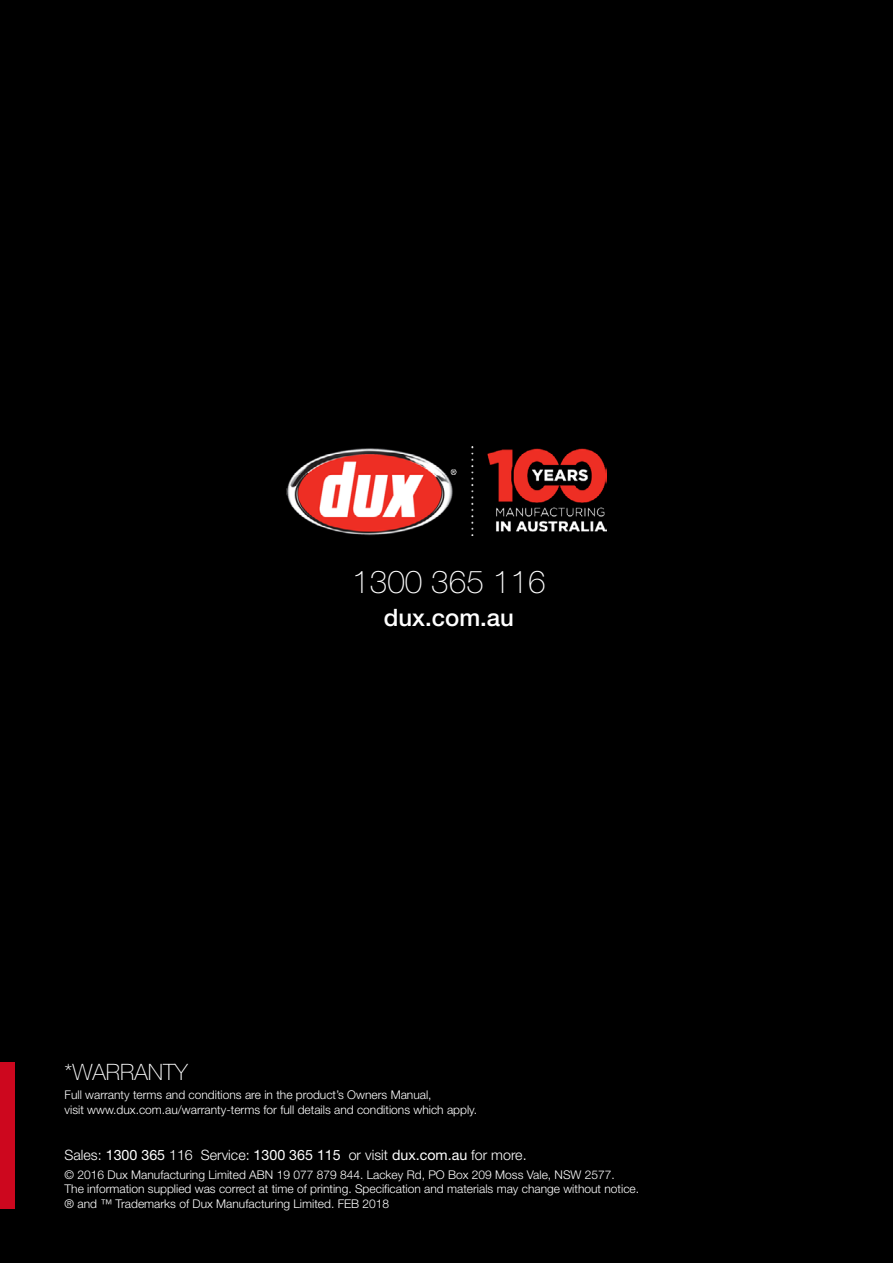
<style>
.page{position:relative;width:893px;height:1263px;background:#000}
.page>*{position:absolute;margin:0;border:0;box-sizing:border-box;transform-origin:0 0}
.t1{font:100 31.65px "Helvetica Neue";color:#fff}
.t2{font:500 24px "Helvetica Neue";color:#fff}
.t3{font:100 22.65px "Helvetica Neue";color:#fff}
.t4{font:300 14.25px "Helvetica Neue";color:#fff}
.t5{font:300 12px/14.4px "Helvetica Neue";color:#fff}
.s1{font-weight:400}
</style>
<div class="page">
<div style="left:0;top:1062px;width:14px;height:147px;background:#cd071e"></div>
<img style="left:286px;top:446px;width:321px;height:90px">
<p class="t1" style="left:352px;top:564px;width:195px">1300 365 116</p>
<p class="t2" style="left:384px;top:603px;width:132px">dux.com.au</p>
<p class="t3" style="left:65px;top:1059px;width:125px">*WARRANTY</p>
<p class="t5" style="left:65px;top:1087px;width:414px">Full warranty terms and conditions are in the product’s Owners Manual,<br>visit www.dux.com.au/warranty-terms for full details and conditions which apply.</p>
<p class="t4" style="left:65px;top:1146px;width:464px">Sales: <span class="s1">1300 365</span> 116 Service: <span class="s1">1300 365 115</span> or visit <span class="s1">dux.com.au</span> for more.</p>
<p class="t5" style="left:65px;top:1167px;width:576px">© 2016 Dux Manufacturing Limited ABN 19 077 879 844. Lackey Rd, PO Box 209 Moss Vale, NSW 2577.<br>The information supplied was correct at time of printing. Specification and materials may change without notice. ® and ™ Trademarks of Dux Manufacturing Limited. FEB 2018</p>
</div>
